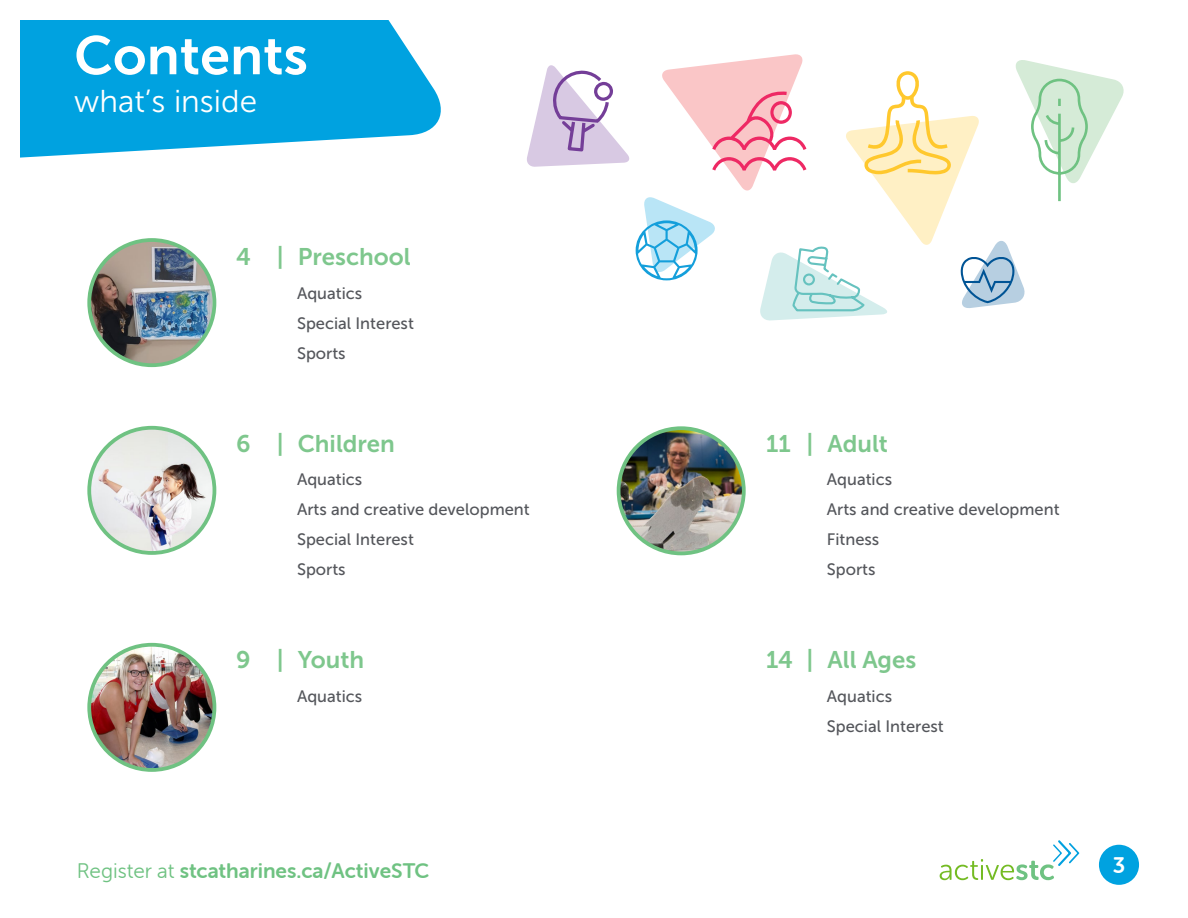
<style>
.page{position:relative;width:1188px;height:918px;background:#fff}
.page>*{position:absolute;margin:0;border:0;box-sizing:border-box;transform-origin:0 0}
.t1{font:54px "Museo Sans 700";color:#fff}
.t2{font:31.5px "Museo Sans 300";color:#fff}
.t3{font:24px "Museo Sans 700";color:#7ec78d}
.t4{font:22.5px "Museo Sans Rounded 700";color:#fff}
.t5{font:21px "Museo Sans Rounded 700";color:#6fc282}
.t6{font:16.5px "Museo Sans 500";color:#54565b}
.s1{font-family:"Museo Sans Rounded 300"}
</style>
<div class="page">
<svg style="left:940px;top:840px;width:139px;height:40px"></svg>
<svg style="left:20px;top:20px;width:421px;height:138px;background:#21aee4"></svg>
<div style="left:1099px;top:845px;width:40px;height:40px;background:#00a2e0;border-radius:50%"></div>
<svg style="left:527px;top:65px;width:102px;height:102px"></svg>
<svg style="left:636px;top:54px;width:488px;height:266px"></svg>
<img style="left:89px;top:240px;width:125px;height:125px;border-radius:63px">
<div style="left:87px;top:238px;width:129px;height:129px;border:4px solid #6fc282;border-radius:50%"></div>
<img style="left:89px;top:428px;width:125px;height:125px;border-radius:63px">
<div style="left:87px;top:426px;width:129px;height:129px;border:4px solid #6fc282;border-radius:50%"></div>
<img style="left:89px;top:645px;width:125px;height:125px;border-radius:63px">
<div style="left:87px;top:643px;width:129px;height:129px;border:4px solid #6fc282;border-radius:50%"></div>
<img style="left:619px;top:428px;width:125px;height:125px;border-radius:63px">
<div style="left:617px;top:426px;width:129px;height:129px;border:4px solid #6fc282;border-radius:50%"></div>
<p class="t1" style="left:74px;top:26px;width:235px">Contents</p>
<h2 class="t2" style="left:74px;top:84px;width:184px">what’s inside</h2>
<p class="t3" style="left:236px;top:244px;width:176px">4 | Preschool</p>
<p class="t6" style="left:297px;top:284px;width:67px">Aquatics</p>
<p class="t6" style="left:297px;top:314px;width:118px">Special Interest</p>
<p class="t6" style="left:297px;top:344px;width:50px">Sports</p>
<p class="t3" style="left:236px;top:430px;width:160px">6 | Children</p>
<p class="t6" style="left:297px;top:470px;width:67px">Aquatics</p>
<p class="t6" style="left:297px;top:500px;width:234px">Arts and creative development</p>
<p class="t6" style="left:297px;top:531px;width:118px">Special Interest</p>
<p class="t6" style="left:297px;top:561px;width:50px">Sports</p>
<p class="t3" style="left:236px;top:647px;width:130px">9 | Youth</p>
<p class="t6" style="left:297px;top:687px;width:67px">Aquatics</p>
<p class="t3" style="left:766px;top:430px;width:123px">11 | Adult</p>
<p class="t6" style="left:827px;top:470px;width:67px">Aquatics</p>
<p class="t6" style="left:827px;top:500px;width:234px">Arts and creative development</p>
<p class="t6" style="left:827px;top:531px;width:54px">Fitness</p>
<p class="t6" style="left:827px;top:561px;width:50px">Sports</p>
<p class="t3" style="left:766px;top:647px;width:152px">14 | All Ages</p>
<p class="t6" style="left:827px;top:687px;width:67px">Aquatics</p>
<p class="t6" style="left:827px;top:717px;width:118px">Special Interest</p>
<p class="t5" style="left:77px;top:860px;width:354px"><span class="s1">Register at</span> stcatharines.ca/ActiveSTC</p>
<h3 class="t4" style="left:1113px;top:853px;width:14px">3</h3>
</div>
